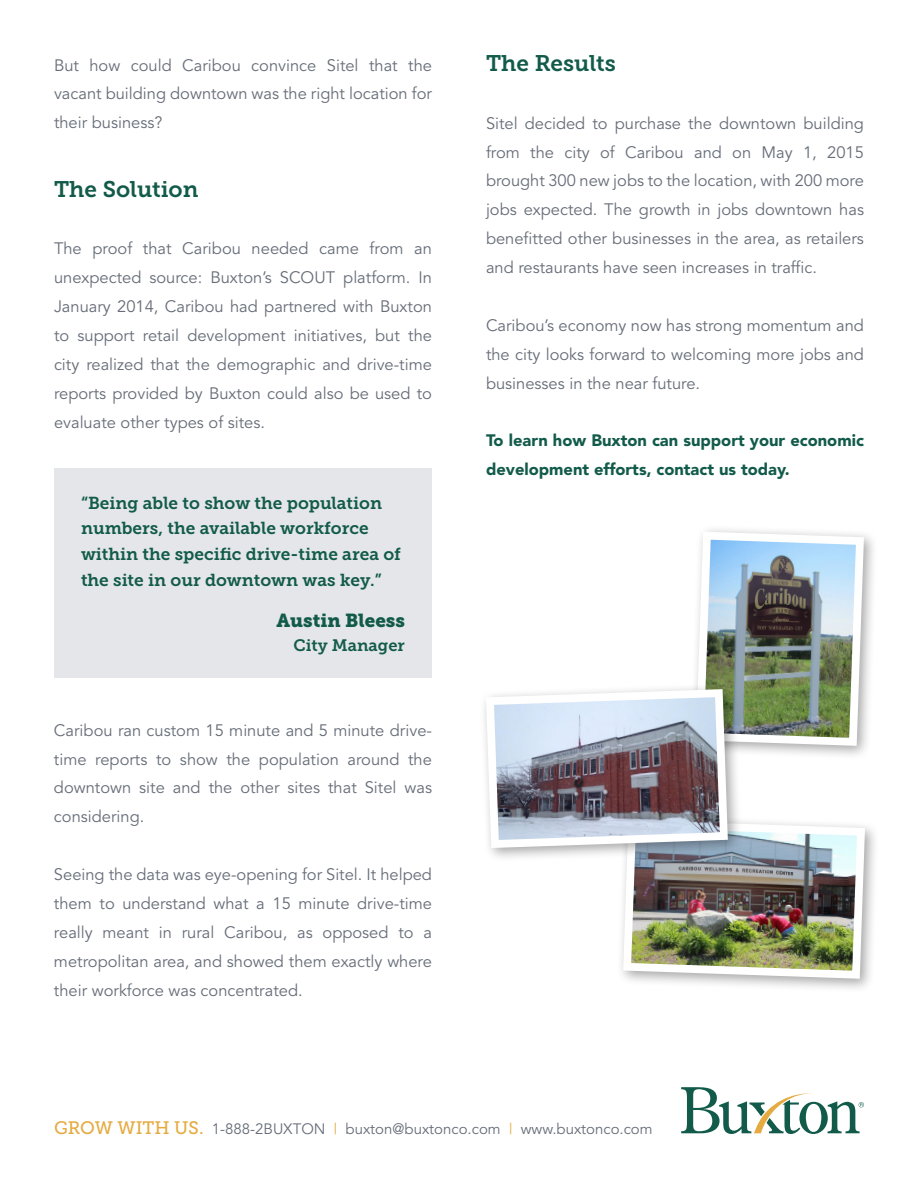
<style>
.page{position:relative;width:918px;height:1188px;background:#fff}
.page>*{position:absolute;margin:0;border:0;box-sizing:border-box;transform-origin:0 0}
.t1{font:22.5px "Museo Slab 700";color:#125b4a}
.t2{font:18.75px "Museo Slab 900";color:#125b4a}
.t3{font:17.25px/25.8px "Museo Slab 700";color:#125b4a}
.t4{font:16.5px/28.8px "Avenir";color:#666d78;text-align:justify}
.t5{font:900 16.5px/28.8px "Avenir";color:#125b4a}
.t6{font:16.5px "Museo Slab 700";color:#125b4a}
.t7{font:15px "Avenir";color:#666d78}
.s1{font-family:"Museo Slab 500";font-size:18px;color:#e5ab40}
.s2{color:#e5ab40}
</style>
<div class="page">
<svg style="left:681px;top:1087px;width:183px;height:47px"></svg>
<div style="left:54px;top:469px;width:378px;height:209px;background:#e5e6e9"></div>
<div style="left:689px;top:524px;width:189px;height:236px;background:#000;opacity:.35"></div>
<div style="left:616px;top:812px;width:264px;height:181px;background:#000;opacity:.35"></div>
<img style="left:484px;top:528px;width:385px;height:455px">
<p class="t4" style="left:54px;top:51px;width:380px">But how could Caribou convince Sitel that the vacant building downtown was the right location for their business?</p>
<h1 class="t1" style="left:54px;top:176px;width:146px">The Solution</h1>
<p class="t4" style="left:54px;top:234px;width:380px">The proof that Caribou needed came from an unexpected source: Buxton’s SCOUT platform. In January 2014, Caribou had partnered with Buxton to support retail development initiatives, but the city realized that the demographic and drive-time reports provided by Buxton could also be used to evaluate other types of sites.</p>
<p class="t3" style="left:81px;top:490px;width:322px">“Being able to show the population numbers, the available workforce within the specific drive-time area of the site in our downtown was key.”</p>
<p class="t2" style="left:277px;top:610px;width:130px">Austin Bleess</p>
<p class="t6" style="left:293px;top:636px;width:113px">City Manager</p>
<p class="t4" style="left:54px;top:716px;width:380px">Caribou ran custom 15 minute and 5 minute drive&shy;time reports to show the population around the downtown site and the other sites that Sitel was considering.</p>
<p class="t4" style="left:54px;top:860px;width:380px">Seeing the data was eye-opening for Sitel. It helped them to understand what a 15 minute drive-time really meant in rural Caribou, as opposed to a metropolitan area, and showed them exactly where their workforce was concentrated.</p>
<h1 class="t1" style="left:486px;top:50px;width:131px">The Results</h1>
<p class="t4" style="left:486px;top:109px;width:380px">Sitel decided to purchase the downtown building from the city of Caribou and on May 1, 2015 brought 300 new jobs to the location, with 200 more jobs expected. The growth in jobs downtown has benefitted other businesses in the area, as retailers and restaurants have seen increases in traffic.</p>
<p class="t4" style="left:486px;top:311px;width:379px">Caribou’s economy now has strong momentum and the city looks forward to welcoming more jobs and businesses in the near future.</p>
<p class="t5" style="left:486px;top:426px;width:379px">To learn how Buxton can support your economic development efforts, contact us today.</p>
<p class="t7" style="left:54px;top:1120px;width:600px"><span class="s1">GROW WITH US.</span> 1-888-2BUXTON <span class="s2">|</span> buxton@buxtonco.com <span class="s2">|</span> www.buxtonco.com</p>
</div>
